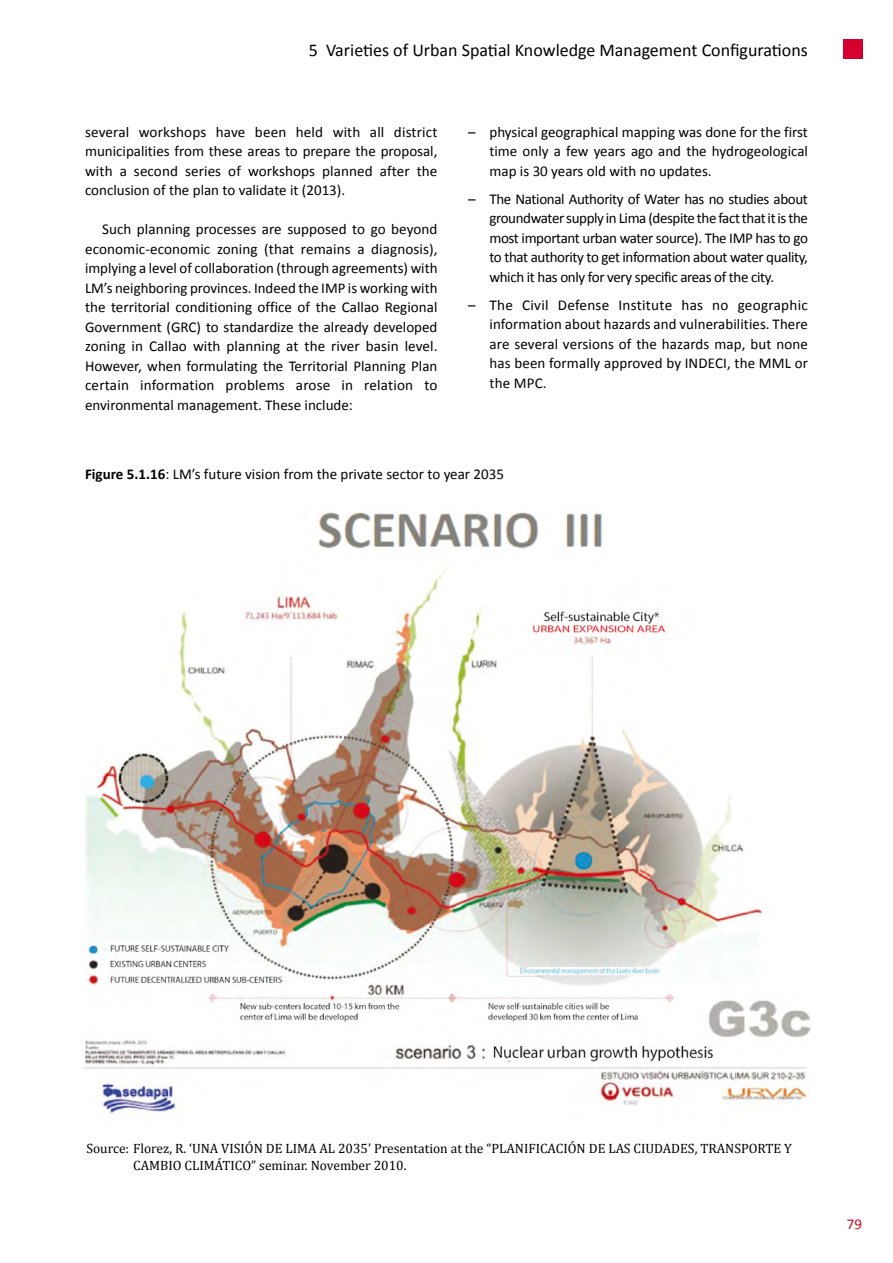
<style>
.page{position:relative;width:893px;height:1263px;background:#fff}
.page>*{position:absolute;margin:0;border:0;box-sizing:border-box;transform-origin:0 0}
.t1{font:18px "Calibri";color:#000}
.t2{font:15px/19.5px "Calibri";color:#000;text-align:justify}
.t3{font:15px "Calibri";color:#cd071e}
.t4{font:13.5px/17.2px "Cambria";color:#000}
.s1{font-weight:700}
</style>
<div class="page">
<img style="left:82px;top:512px;width:729px;height:602px">
<div style="left:844px;top:39px;width:19px;height:19px;background:#d5002e"></div>
<p class="t1" style="left:309px;top:39px;width:501px">5 Varieties of Urban Spatial Knowledge Management Configurations</p>
<p class="t2" style="left:85px;top:122px;width:354px">several workshops have been held with all district municipalities from these areas to prepare the proposal, with a second series of workshops planned after the conclusion of the plan to validate it (2013).</p>
<p class="t2" style="left:85px;top:219px;width:354px;text-indent:17px">Such planning processes are supposed to go beyond economic-economic zoning (that remains a diagnosis), implying a level of collaboration (through agreements) with LM’s neighboring provinces. Indeed the IMP is working with the territorial conditioning office of the Callao Regional Government (GRC) to standardize the already developed zoning in Callao with planning at the river basin level.<br>However, when formulating the Territorial Planning Plan certain information problems arose in relation to environmental management. These include:</p>
<p class="t2" style="left:489px;top:122px;width:320px;text-indent:-21px">– physical geographical mapping was done for the first time only a few years ago and the hydrogeological map is 30 years old with no updates.</p>
<p class="t2" style="left:489px;top:189px;width:320px;text-indent:-21px">– The National Authority of Water has no studies about groundwatersupply inLima (despite the factthatitisthe most important urban water source). The IMP has to go to that authority to get information about water quality, which it has only for very specific areas of the city.</p>
<p class="t2" style="left:489px;top:295px;width:320px;text-indent:-21px">– The Civil Defense Institute has no geographic information about hazards and vulnerabilities. There are several versions of the hazards map, but none has been formally approved by INDECI, the MML or the MPC.</p>
<p class="t2" style="left:85px;top:465px;width:420px"><span class="s1">Figure 5.1.16</span>: LM’s future vision from the private sector to year 2035</p>
<p class="t4" style="left:133px;top:1140px;width:660px;text-indent:-47px">Source: Florez, R. ‘UNA VISIÓN DE LIMA AL 2035’ Presentation at the “PLANIFICACIÓN DE LAS CIUDADES, TRANSPORTE Y<br>CAMBIO CLIMÁTICO” seminar. November 2010.</p>
<p class="t3" style="left:847px;top:1214px;width:17px">79</p>
</div>
